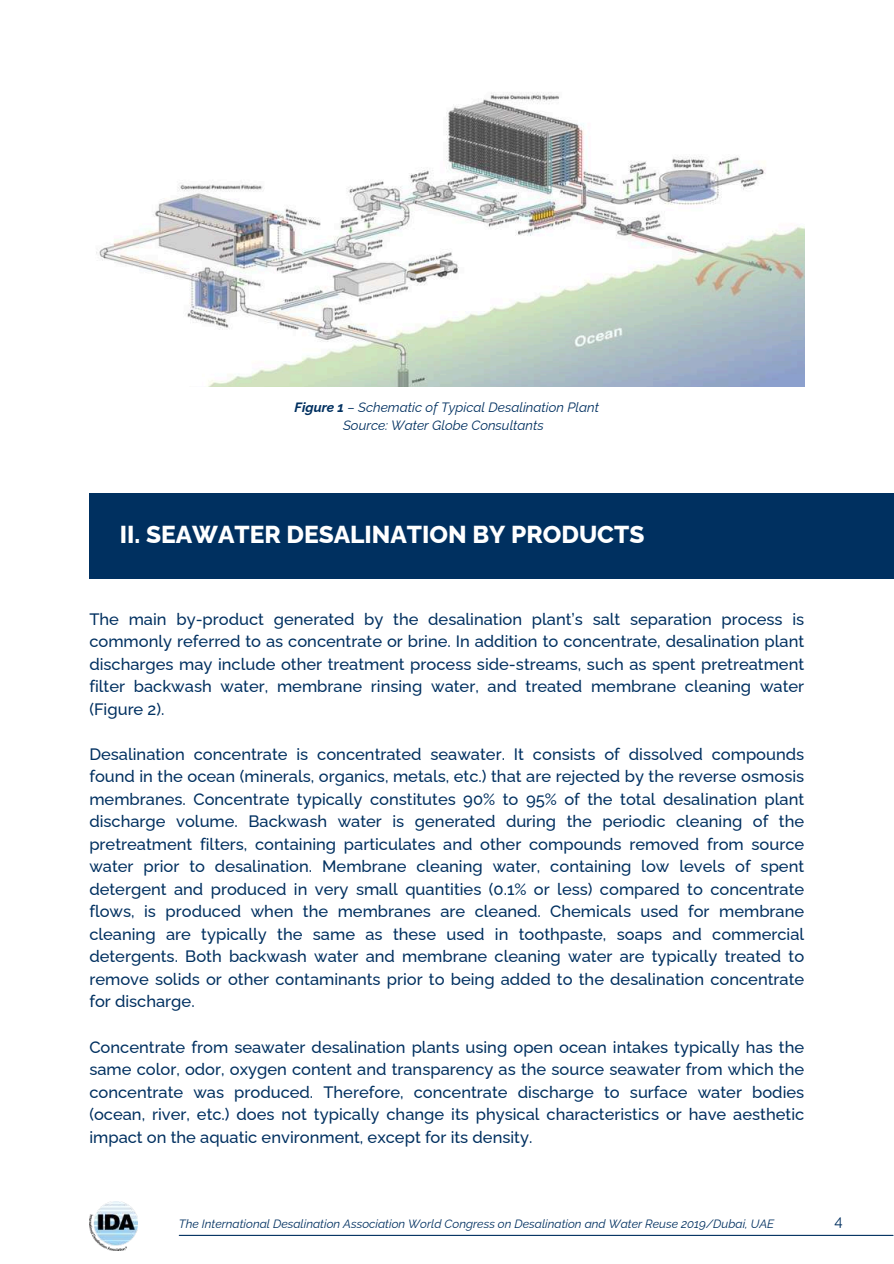
<style>
.page{position:relative;width:894px;height:1264px;background:#fff}
.page>*{position:absolute;margin:0;border:0;box-sizing:border-box;transform-origin:0 0}
.t1{font:800 24.45px "Raleway";color:#fff}
.t2{font:500 16.5px/22.5px "Raleway";color:#003060;text-align:justify}
.t3{font:15px "Raleway";color:#003060}
.t4{font:italic 13.5px/18px "Raleway";color:#003060;text-align:center}
.t5{font:italic 12px "Raleway";color:#003060}
.s1{font-weight:700}
</style>
<div class="page">
<hr style="left:179px;top:1234px;width:713px;height:1px;background:#003060">
<img style="left:89px;top:1201px;width:49px;height:49px">
<img style="left:96px;top:92px;width:708px;height:294px">
<div style="left:89px;top:493px;width:804px;height:86px;background:#003060"></div>
<p class="t4" style="left:294px;top:398px;width:306px"><span class="s1">Figure 1</span> – Schematic of Typical Desalination Plant<br>Source: Water Globe Consultants</p>
<h1 class="t1" style="left:120px;top:520px;width:526px">II. SEAWATER DESALINATION BY PRODUCTS</h1>
<p class="t2" style="left:89px;top:607px;width:716px">The main by-product generated by the desalination plant’s salt separation process is commonly referred to as concentrate or brine. In addition to concentrate, desalination plant discharges may include other treatment process side-streams, such as spent pretreatment filter backwash water, membrane rinsing water, and treated membrane cleaning water (Figure 2).</p>
<p class="t2" style="left:89px;top:742px;width:716px">Desalination concentrate is concentrated seawater. It consists of dissolved compounds found in the ocean (minerals, organics, metals, etc.) that are rejected by the reverse osmosis membranes. Concentrate typically constitutes 90% to 95% of the total desalination plant discharge volume. Backwash water is generated during the periodic cleaning of the pretreatment filters, containing particulates and other compounds removed from source water prior to desalination. Membrane cleaning water, containing low levels of spent detergent and produced in very small quantities (0.1% or less) compared to concentrate flows, is produced when the membranes are cleaned. Chemicals used for membrane cleaning are typically the same as these used in toothpaste, soaps and commercial detergents. Both backwash water and membrane cleaning water are typically treated to remove solids or other contaminants prior to being added to the desalination concentrate for discharge.</p>
<p class="t2" style="left:89px;top:1035px;width:716px">Concentrate from seawater desalination plants using open ocean intakes typically has the same color, odor, oxygen content and transparency as the source seawater from which the concentrate was produced. Therefore, concentrate discharge to surface water bodies (ocean, river, etc.) does not typically change its physical characteristics or have aesthetic impact on the aquatic environment, except for its density.</p>
<p class="t5" style="left:179px;top:1216px;width:597px">The International Desalination Association World Congress on Desalination and Water Reuse 2019/Dubai, UAE</p>
<p class="t3" style="left:834px;top:1212px;width:10px">4</p>
</div>
